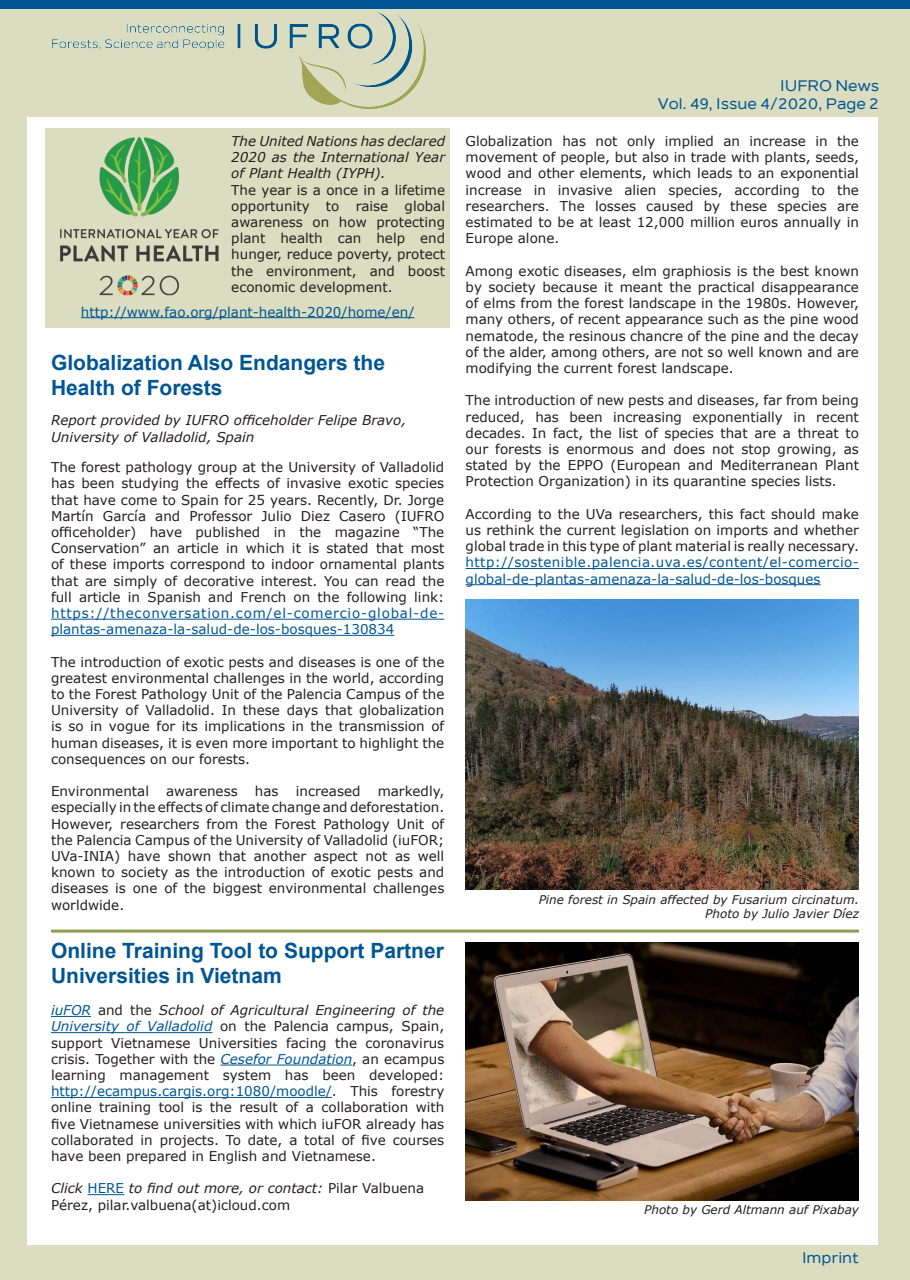
<style>
.page{position:relative;width:910px;height:1280px;background:#daddbf}
.page>*{position:absolute;margin:0;border:0;box-sizing:border-box;transform-origin:0 0}
.t1{font:700 21px/25.2px "Arial";color:#005594}
.t2{font:500 15px "Nolan";color:#005594}
.t3{font:13.5px/16.2px "Verdana";color:#231f20;text-align:justify}
.t4{font:italic 13.5px/16.2px "Verdana";color:#231f20}
.t5{font:13.5px "Verdana";color:#005594}
.t6{font:italic 12px "Verdana";color:#231f20}
.s1{color:#005594}
.s2{font-style:italic;color:#005594}
.s3{font-style:italic}
</style>
<div class="page">
<div style="left:27px;top:117px;width:851px;height:1127px;background:#fff"></div>
<img style="left:52px;top:12px;width:374px;height:97px">
<div style="left:0;top:0;width:910px;height:8px;background:#005594"></div>
<hr style="left:51px;top:929px;width:808px;height:3px;background:#939b50">
<hr style="left:51px;top:619px;width:393px;height:1px;background:#005594">
<hr style="left:51px;top:635px;width:343px;height:1px;background:#005594">
<hr style="left:466px;top:568px;width:393px;height:1px;background:#005594">
<hr style="left:466px;top:584px;width:355px;height:1px;background:#005594">
<img style="left:466px;top:600px;width:393px;height:290px">
<div style="left:46px;top:128px;width:404px;height:200px;background:#daddbf"></div>
<img style="left:60px;top:137px;width:159px;height:159px">
<hr style="left:81px;top:317px;width:333px;height:1px;background:#005594">
<hr style="left:51px;top:1016px;width:40px;height:1px;background:#005594">
<hr style="left:51px;top:1032px;width:161px;height:1px;background:#005594">
<hr style="left:220px;top:1065px;width:132px;height:1px;background:#005594">
<hr style="left:51px;top:1097px;width:281px;height:1px;background:#005594">
<hr style="left:88px;top:1194px;width:36px;height:1px;background:#005594">
<img style="left:466px;top:942px;width:393px;height:259px">
<p class="t4" style="left:231px;top:133px;width:215px;text-align:justify">The United Nations has declared 2020 as the International Year of Plant Health (IYPH).</p>
<p class="t3" style="left:231px;top:182px;width:215px">The year is a once in a lifetime opportunity to raise global awareness on how protecting plant health can help end hunger, reduce poverty, protect the environment, and boost economic development.</p>
<p class="t5" style="left:81px;top:302px;width:335px">http://www.fao.org/plant-health-2020/home/en/</p>
<p class="t1" style="left:51px;top:350px;width:336px">Globalization Also Endangers the<br>Health of Forests</p>
<p class="t4" style="left:51px;top:412px;width:357px">Report provided by IUFRO officeholder Felipe Bravo,<br>University of Valladolid, Spain</p>
<p class="t3" style="left:51px;top:459px;width:395px">The forest pathology group at the University of Valladolid has been studying the effects of invasive exotic species that have come to Spain for 25 years. Recently, Dr. Jorge Martín García and Professor Julio Diez Casero (IUFRO officeholder) have published in the magazine “The Conservation” an article in which it is stated that most of these imports correspond to indoor ornamental plants that are simply of decorative interest. You can read the full article in Spanish and French on the following link: <span class="s1">https://theconversation.com/el-comercio-global-de&shy;plantas-amenaza-la-salud-de-los-bosques-130834</span></p>
<p class="t3" style="left:51px;top:653px;width:395px">The introduction of exotic pests and diseases is one of the greatest environmental challenges in the world, according to the Forest Pathology Unit of the Palencia Campus of the University of Valladolid. In these days that globalization is so in vogue for its implications in the transmission of human diseases, it is even more important to highlight the consequences on our forests.</p>
<p class="t3" style="left:51px;top:783px;width:99px">Environmental</p>
<p class="t3" style="left:166px;top:783px;width:73px">awareness</p>
<p class="t3" style="left:255px;top:783px;width:25px">has</p>
<p class="t3" style="left:296px;top:783px;width:66px">increased</p>
<p class="t3" style="left:51px;top:783px;width:395px;text-indent:327px">markedly, especially in the effects of climate change and deforestation.<br>However, researchers from the Forest Pathology Unit of the Palencia Campus of the University of Valladolid (iuFOR; UVa-INIA) have shown that another aspect not as well known to society as the introduction of exotic pests and diseases is one of the biggest environmental challenges worldwide.</p>
<p class="t1" style="left:51px;top:938px;width:394px">Online Training Tool to Support Partner<br>Universities in Vietnam</p>
<p class="t3" style="left:51px;top:1002px;width:395px"><span class="s2">iuFOR</span> and the <span class="s3">School of Agricultural Engineering of the </span><span class="s2">University of Valladolid</span> on the Palencia campus, Spain, support Vietnamese Universities facing the coronavirus crisis. Together with the <span class="s2">Cesefor Foundation</span>, an ecampus learning management system has been developed: <span class="s1">http://ecampus.cargis.org:1080/moodle/</span>. This forestry online training tool is the result of a collaboration with five Vietnamese universities with which iuFOR already has collaborated in projects. To date, a total of five courses have been prepared in English and Vietnamese.</p>
<p class="t3" style="left:51px;top:1180px;width:375px"><span class="s3">Click</span> <span class="s1">HERE</span> <span class="s3">to find out more, or contact:</span> Pilar Valbuena<br>Pérez, pilar.valbuena(at)icloud.com</p>
<p class="t2" style="left:780px;top:77px;width:100px">IUFRO News</p>
<p class="t2" style="left:658px;top:95px;width:223px">Vol. 49, Issue 4/2020, Page 2</p>
<p class="t3" style="left:466px;top:133px;width:395px">Globalization has not only implied an increase in the movement of people, but also in trade with plants, seeds, wood and other elements, which leads to an exponential increase in invasive alien species, according to the researchers. The losses caused by these species are estimated to be at least 12,000 million euros annually in Europe alone.</p>
<p class="t3" style="left:466px;top:263px;width:395px">Among exotic diseases, elm graphiosis is the best known by society because it meant the practical disappearance of elms from the forest landscape in the 1980s. However, many others, of recent appearance such as the pine wood nematode, the resinous chancre of the pine and the decay of the alder, among others, are not so well known and are modifying the current forest landscape.</p>
<p class="t3" style="left:466px;top:392px;width:395px">The introduction of new pests and diseases, far from being reduced, has been increasing exponentially in recent decades. In fact, the list of species that are a threat to our forests is enormous and does not stop growing, as stated by the EPPO (European and Mediterranean Plant Protection Organization) in its quarantine species lists.</p>
<p class="t3" style="left:466px;top:506px;width:395px">According to the UVa researchers, this fact should make us rethink the current legislation on imports and whether global trade in this type of plant material is really necessary. <span class="s1">http://sostenible.palencia.uva.es/content/el-comercio&shy;global-de-plantas-amenaza-la-salud-de-los-bosques</span></p>
<p class="t6" style="left:539px;top:891px;width:322px">Pine forest in Spain affected by Fusarium circinatum.</p>
<p class="t6" style="left:705px;top:906px;width:155px">Photo by Julio Javier Díez</p>
<p class="t6" style="left:644px;top:1202px;width:216px">Photo by Gerd Altmann auf Pixabay</p>
<p class="t2" style="left:802px;top:1248px;width:58px">Imprint</p>
</div>
